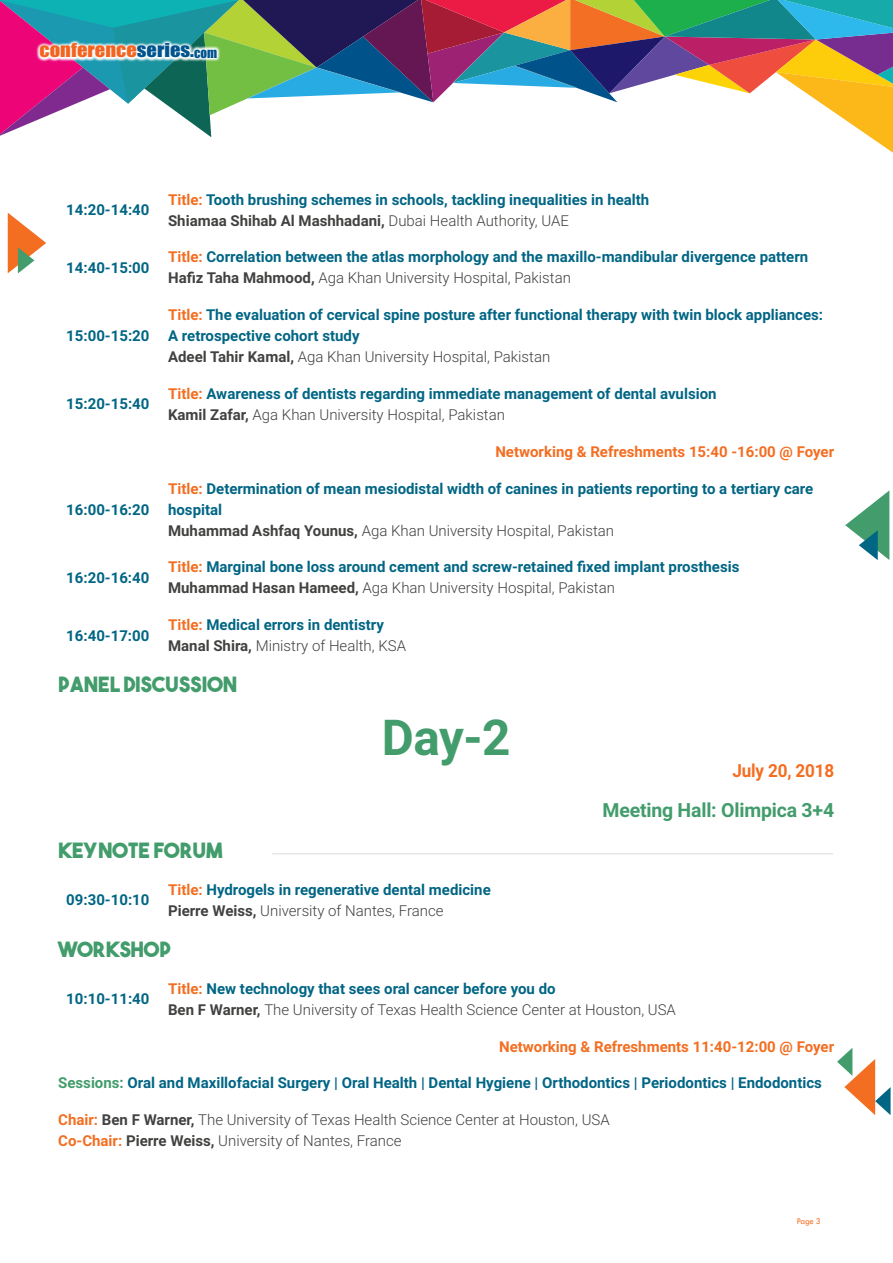
<style>
.page{position:relative;width:893px;height:1263px;background:#fff}
.page>*{position:absolute;margin:0;border:0;box-sizing:border-box;transform-origin:0 0}
.t1{font:700 49.5px "Roboto";color:#429c6b}
.t2{font:21px "The Bold Font";color:#429c6b}
.t3{font:700 19.5px "Roboto";letter-spacing:-.01em;color:#429c6b}
.t4{font:700 18px "Roboto";letter-spacing:-.01em;color:#f36e21;scale:.95 1}
.t5{font:17.7px "Impact";color:#f36421;scale:1.16 1}
.t6{font:700 15px/21px "Roboto";color:#016584}
.t7{font:300 15px/21px "Roboto";color:#414140}
.t8{font:700 15px "Roboto";color:#f36e21}
.t9{font:9px "Tw Cen";color:#f36e21;scale:.95 1}
.s1{color:#00548e}
.s2{font-size:12.6px;color:#00548e}
.s3{color:#f36e21}
.s4{color:#414140}
.s5{font-weight:300;color:#414140}
.s6{font-weight:700;color:#f36e21}
.s7{font-weight:700;color:#016584}
.s8{font-weight:700}
.s9{color:#429c6b}
</style>
<div class="page">
<svg style="left:0;top:0;width:893px;height:153px"></svg>
<svg style="left:845px;top:491px;width:44px;height:69px"></svg>
<svg style="left:837px;top:1048px;width:54px;height:67px"></svg>
<svg style="left:8px;top:213px;width:38px;height:60px"></svg>
<svg style="left:36px;top:39px;width:185px;height:23px"></svg>
<hr style="left:272px;top:853px;width:561px;height:1px;background:#c5c6c8">
<p class="t5" style="left:40px;top:37px;width:154px">CONFERENCE<span class="s1">SERIES.</span><span class="s2">COM</span></p>
<p class="t6" style="left:66px;top:199px;width:85px">14:20-14:40</p>
<p class="t6" style="left:168px;top:188px;width:483px"><span class="s3">Title:</span> Tooth brushing schemes in schools, tackling inequalities in health<br><span class="s4">Shiamaa Shihab Al Mashhadani,</span> <span class="s5">Dubai Health Authority, UAE</span></p>
<p class="t6" style="left:66px;top:257px;width:85px">14:40-15:00</p>
<p class="t6" style="left:168px;top:246px;width:642px"><span class="s3">Title:</span> Correlation between the atlas morphology and the maxillo-mandibular divergence pattern<br><span class="s4">Hafiz Taha Mahmood,</span> <span class="s5">Aga Khan University Hospital, Pakistan</span></p>
<p class="t6" style="left:66px;top:325px;width:85px">15:00-15:20</p>
<p class="t6" style="left:168px;top:304px;width:656px"><span class="s3">Title:</span> The evaluation of cervical spine posture after functional therapy with twin block appliances:<br>A retrospective cohort study<br><span class="s4">Adeel Tahir Kamal,</span> <span class="s5">Aga Khan University Hospital, Pakistan</span></p>
<p class="t6" style="left:66px;top:393px;width:85px">15:20-15:40</p>
<p class="t6" style="left:168px;top:383px;width:550px"><span class="s3">Title:</span> Awareness of dentists regarding immediate management of dental avulsion<br><span class="s4">Kamil Zafar,</span> <span class="s5">Aga Khan University Hospital, Pakistan</span></p>
<p class="t8" style="left:495px;top:441px;width:340px">Networking &amp; Refreshments 15:40 -16:00 @ Foyer</p>
<p class="t6" style="left:66px;top:498px;width:85px">16:00-16:20</p>
<p class="t6" style="left:168px;top:477px;width:647px"><span class="s3">Title:</span> Determination of mean mesiodistal width of canines in patients reporting to a tertiary care hospital<br><span class="s4">Muhammad Ashfaq Younus,</span> <span class="s5">Aga Khan University Hospital, Pakistan</span></p>
<p class="t6" style="left:66px;top:566px;width:85px">16:20-16:40</p>
<p class="t6" style="left:168px;top:556px;width:573px"><span class="s3">Title:</span> Marginal bone loss around cement and screw-retained fixed implant prosthesis<br><span class="s4">Muhammad Hasan Hameed,</span> <span class="s5">Aga Khan University Hospital, Pakistan</span></p>
<p class="t6" style="left:66px;top:624px;width:85px">16:40-17:00</p>
<p class="t6" style="left:168px;top:614px;width:239px"><span class="s3">Title:</span> Medical errors in dentistry<br><span class="s4">Manal Shira,</span> <span class="s5">Ministry of Health, KSA</span></p>
<p class="t2" style="left:58px;top:671px;width:180px">PANEL DISCUSSION</p>
<p class="t1" style="left:382px;top:703px;width:130px">Day-2</p>
<p class="t4" style="left:732px;top:757px;width:109px">July 20, 2018</p>
<p class="t3" style="left:602px;top:796px;width:233px">Meeting Hall: Olimpica 3+4</p>
<p class="t2" style="left:58px;top:837px;width:166px">KEYNOTE FORUM</p>
<p class="t6" style="left:66px;top:889px;width:85px">09:30-10:10</p>
<p class="t6" style="left:168px;top:878px;width:324px"><span class="s3">Title:</span> Hydrogels in regenerative dental medicine<br><span class="s4">Pierre Weiss,</span> <span class="s5">University of Nantes, France</span></p>
<p class="t2" style="left:58px;top:936px;width:115px">WORKSHOP</p>
<p class="t6" style="left:66px;top:988px;width:85px">10:10-11:40</p>
<p class="t7" style="left:168px;top:977px;width:509px"><span class="s6">Title:</span> <span class="s7">New technology that sees oral cancer before you do<br></span><span class="s8">Ben F Warner,</span> The University of Texas Health Science Center at Houston, USA</p>
<p class="t8" style="left:499px;top:1036px;width:337px">Networking &amp; Refreshments 11:40-12:00 @ Foyer</p>
<p class="t6" style="left:58px;top:1072px;width:765px"><span class="s9">Sessions:</span> Oral and Maxillofacial Surgery | Oral Health | Dental Hygiene | Orthodontics | Periodontics | Endodontics</p>
<p class="t7" style="left:58px;top:1109px;width:553px"><span class="s6">Chair:</span> <span class="s8">Ben F Warner,</span> The University of Texas Health Science Center at Houston, USA<br><span class="s6">Co-Chair:</span> <span class="s8">Pierre Weiss,</span> University of Nantes, France</p>
<p class="t9" style="left:797px;top:1215px;width:27px">Page 3</p>
</div>
